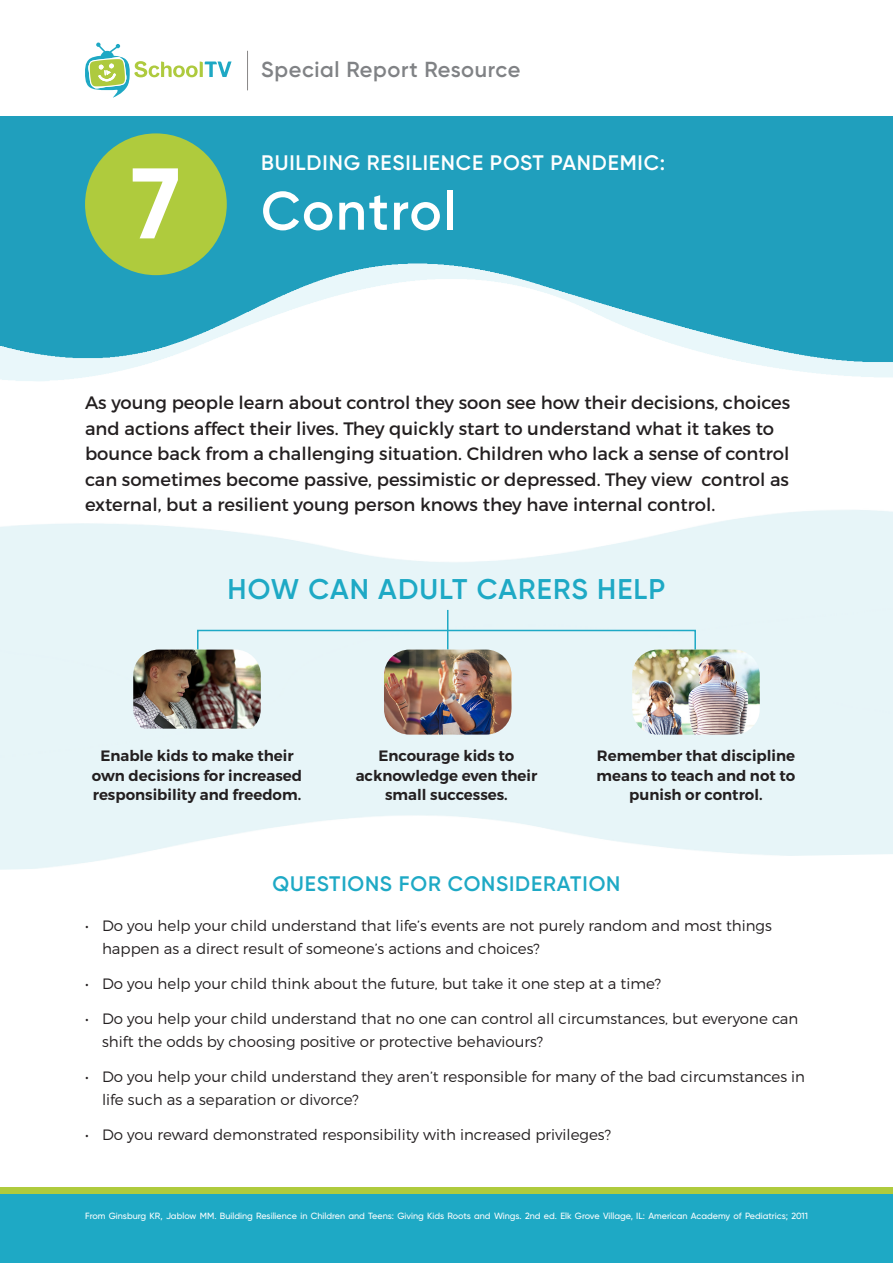
<style>
.page{position:relative;width:893px;height:1263px;background:#fff}
.page>*{position:absolute;margin:0;border:0;box-sizing:border-box;transform-origin:0 0}
.t1{font:700 100.05px "Gilroy";color:#fff}
.t2{font:600 54px "Gilroy";letter-spacing:.03em;color:#fff}
.t3{font:600 28.5px "Gilroy";letter-spacing:.04em;color:#1ea9c5}
.t4{font:600 21.75px "Gilroy";letter-spacing:.03em;color:#808285}
.t5{font:600 21px "Gilroy";letter-spacing:.04em;color:#fff}
.t6{font:600 21px "Gilroy";letter-spacing:.04em;color:#1ea9c5}
.t7{font:18px/25.5px "Montserrat";color:#231f20}
.t8{font:300 15px/22.5px "Montserrat";color:#231f20}
.t9{font:600 15px/19.5px "Montserrat";color:#231f20;text-align:center}
.t10{font:500 9px "Gilroy";color:#fff}
</style>
<div class="page">
<img style="left:0;top:117px;width:893px;height:251px">
<img style="left:0;top:510px;width:893px;height:360px">
<svg style="left:85px;top:43px;width:147px;height:55px"></svg>
<hr style="left:247px;top:51px;width:1px;height:39px;background:#898787">
<div style="left:0;top:1193px;width:893px;height:70px;background:#1ea9c5"></div>
<div style="left:0;top:1187px;width:893px;height:7px;background:#afcb3d"></div>
<div style="left:85px;top:133px;width:142px;height:142px;background:#afcb3d;border-radius:50%"></div>
<div style="left:197px;top:630px;width:499px;height:20px;border:2px solid #1ea9c5"></div>
<hr style="left:447px;top:610px;width:1px;height:39px;background:#1ea9c5">
<img style="left:133px;top:649px;width:128px;height:80px">
<img style="left:384px;top:649px;width:128px;height:86px">
<img style="left:632px;top:649px;width:128px;height:86px">
<p class="t1" style="left:131px;top:141px;width:51px">7</p>
<p class="t4" style="left:261px;top:56px;width:261px">Special Report Resource</p>
<p class="t5" style="left:261px;top:149px;width:405px">BUILDING RESILIENCE POST PANDEMIC:</p>
<p class="t2" style="left:261px;top:177px;width:196px">Control</p>
<p class="t7" style="left:85px;top:390px;width:707px">As young people learn about control they soon see how their decisions, choices and actions affect their lives. They quickly start to understand what it takes to bounce back from a challenging situation. Children who lack a sense of control can sometimes become passive, pessimistic or depressed. They view control as external, but a resilient young person knows they have internal control.</p>
<p class="t3" style="left:228px;top:571px;width:439px">HOW CAN ADULT CARERS HELP</p>
<p class="t9" style="left:92px;top:746px;width:212px">Enable kids to make their own decisions for increased responsibility and freedom.</p>
<p class="t9" style="left:356px;top:746px;width:183px">Encourage kids to acknowledge even their small successes.</p>
<p class="t9" style="left:597px;top:746px;width:200px">Remember that discipline means to teach and not to punish or control.</p>
<p class="t6" style="left:273px;top:871px;width:349px">QUESTIONS FOR CONSIDERATION</p>
<p class="t8" style="left:102px;top:915px;width:671px;text-indent:-17px">• Do you help your child understand that life’s events are not purely random and most things happen as a direct result of someone’s actions and choices?</p>
<p class="t8" style="left:85px;top:972px;width:578px">• Do you help your child think about the future, but take it one step at a time?</p>
<p class="t8" style="left:102px;top:1008px;width:698px;text-indent:-17px">• Do you help your child understand that no one can control all circumstances, but everyone can shift the odds by choosing positive or protective behaviours?</p>
<p class="t8" style="left:102px;top:1065px;width:704px;text-indent:-17px">• Do you help your child understand they aren’t responsible for many of the bad circumstances in life such as a separation or divorce?</p>
<p class="t8" style="left:85px;top:1123px;width:527px">• Do you reward demonstrated responsibility with increased privileges?</p>
<p class="t10" style="left:85px;top:1210px;width:724px">From Ginsburg KR, Jablow MM. Building Resilience in Children and Teens: Giving Kids Roots and Wings. 2nd ed. Elk Grove Village, IL: American Academy of Pediatrics; 2011</p>
</div>
